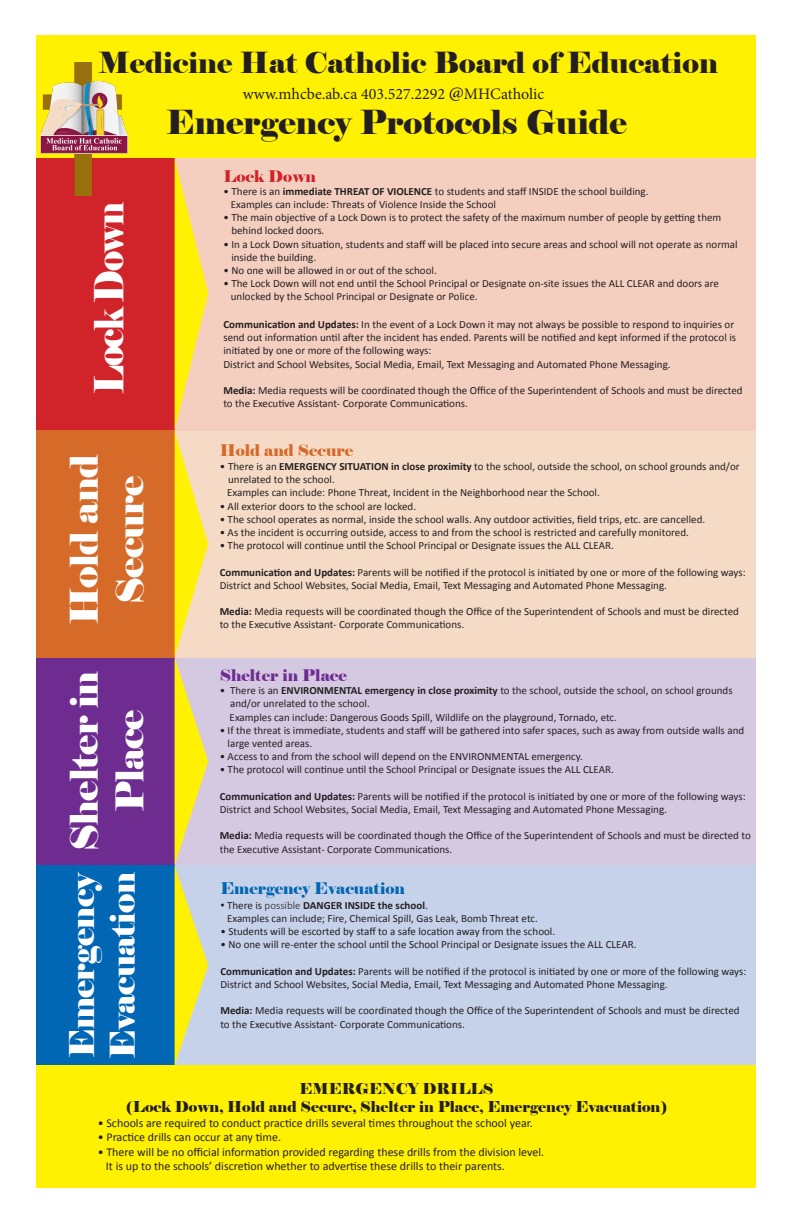
<style>
.page{position:relative;width:792px;height:1224px;background:#fff}
.page>*{position:absolute;margin:0;border:0;box-sizing:border-box;transform-origin:0 0}
.t1{font:40px "Elephant";letter-spacing:-.04em;color:#fff;scale:.88 1}
.t2{font:38px/45.6px "Elephant";letter-spacing:-.02em;color:#fff;text-align:center}
.t3{font:34px/40.8px "Elephant";letter-spacing:-.02em;color:#fff}
.t4{font:33px "Elephant";color:#231f20}
.t5{font:29px "Elephant";color:#231f20}
.t6{font:16px "Minion Pro";color:#231f20}
.t7{font:16px "Elephant";color:#0166b3}
.t8{font:16px "Elephant";color:#6e2c91}
.t9{font:16px "Elephant";color:#d56a29}
.t10{font:16px "Elephant";color:#d1232a}
.t11{font:15px/18px "Elephant";color:#231f20;text-align:center}
.t12{font:12px "Calibri";color:#231f20}
.t13{font:11px/13.2px "Calibri";color:#231f20}
.s1{font-size:20px}
.s2{font-weight:700}
.s3{font-family:"Times New Roman";font-size:12px}
.s4{font-weight:300}
</style>
<div class="page">
<div style="left:173px;top:430px;width:583px;height:228px;background:#f5dbc6"></div>
<div style="left:173px;top:158px;width:583px;height:273px;background:#f4cfc0"></div>
<div style="left:36px;top:36px;width:720px;height:122px;background:#fff101"></div>
<div style="left:36px;top:158px;width:139px;height:273px;background:#d1232a"></div>
<div style="left:36px;top:431px;width:139px;height:227px;background:#d56a29"></div>
<img style="left:41px;top:63px;width:86px;height:132px">
<div style="left:175px;top:658px;width:581px;height:219px;background:#d5c9e2"></div>
<div style="left:36px;top:658px;width:139px;height:207px;background:#6e2c91"></div>
<div style="left:175px;top:865px;width:581px;height:201px;background:#c6d2ea"></div>
<div style="left:36px;top:865px;width:139px;height:201px;background:#0166b3"></div>
<svg style="left:175px;top:160px;width:33px;height:906px"></svg>
<div style="left:36px;top:1066px;width:720px;height:122px;background:#fff101"></div>
<p class="t5" style="left:98px;top:45px;width:621px">Medicine Hat Catholic Board of Education</p>
<p class="t6" style="left:243px;top:83px;width:303px">www.mhcbe.ab.ca 403.527.2292 <span class="s1">@</span>MHCatholic</p>
<p class="t1" style="left:84px;top:394px;width:219px;rotate:-90deg">Lock Down</p>
<p class="t2" style="left:62px;top:625px;width:172px;rotate:-90deg">Hold and</p>
<p class="t2" style="left:108px;top:604px;width:129px;rotate:-90deg">Secure</p>
<p class="t4" style="left:166px;top:101px;width:462px">Emergency Protocols Guide</p>
<p class="t10" style="left:223px;top:166px;width:94px">Lock Down</p>
<p class="t13" style="left:223px;top:184px;width:427px">• There is an <span class="s2">immediate THREAT OF VIOLENCE</span> to students and staff INSIDE the school building.</p>
<p class="t13" style="left:231px;top:198px;width:267px">Examples can include: Threats of Violence Inside the School</p>
<p class="t13" style="left:231px;top:211px;width:492px;text-indent:-8px">• The main objective of a Lock Down is to protect the safety of the maximum number of people by getting them behind locked doors.</p>
<p class="t13" style="left:231px;top:237px;width:508px;text-indent:-8px">• In a Lock Down situation, students and staff will be placed into secure areas and school will not operate as normal inside the building.</p>
<p class="t13" style="left:223px;top:264px;width:215px">• No one will be allowed in or out of the school.</p>
<p class="t13" style="left:223px;top:277px;width:497px">• The Lock Down will not end until the School Principal or Designate on-site issues the ALL CLEAR and doors are</p>
<p class="t13" style="left:231px;top:290px;width:248px">unlocked by the School Principal or Designate or Police.</p>
<p class="t13" style="left:223px;top:318px;width:514px"><span class="s2">Communication and Updates:</span> In the event of a Lock Down it may not always be possible to respond to inquiries or send out information until after the incident has ended. Parents will be notified and kept informed if the protocol is initiated by one or more of the following ways:</p>
<p class="t13" style="left:223px;top:357px;width:449px">District and School Websites, Social Media, Email, Text Messaging and Automated Phone Messaging.</p>
<p class="t13" style="left:223px;top:384px;width:521px"><span class="s2">Media:</span> Media requests will be coordinated though the Office of the Superintendent of Schools and must be directed to the Executive Assistant- Corporate Communications.</p>
<p class="t9" style="left:220px;top:440px;width:135px">Hold and Secure</p>
<p class="t13" style="left:228px;top:460px;width:513px;text-indent:-8px">• There is an <span class="s2">EMERGENCY SITUATION in close proximity</span> to the school, outside the school, on school grounds and/or unrelated to the school.</p>
<p class="t13" style="left:227px;top:486px;width:374px">Examples can include: Phone Threat, Incident in the Neighborhood near the School.</p>
<p class="t13" style="left:220px;top:499px;width:198px">• All exterior doors to the school are locked.</p>
<p class="t13" style="left:220px;top:513px;width:487px">• The school operates as normal, inside the school walls. Any outdoor activities, field trips, etc. are cancelled.</p>
<p class="t13" style="left:220px;top:526px;width:471px">• As the incident is occurring outside, access to and from the school is restricted and carefully monitored.</p>
<p class="t13" style="left:220px;top:539px;width:396px">• The protocol will continue until the School Principal or Designate issues the ALL CLEAR.</p>
<p class="t13" style="left:220px;top:565px;width:528px"><span class="s2">Communication and Updates:</span> Parents will be notified if the protocol is initiated by one or more of the following ways:</p>
<p class="t13" style="left:220px;top:579px;width:449px">District and School Websites, Social Media, Email, Text Messaging and Automated Phone Messaging.</p>
<p class="t13" style="left:220px;top:605px;width:521px"><span class="s2">Media:</span> Media requests will be coordinated though the Office of the Superintendent of Schools and must be directed to the Executive Assistant- Corporate Communications.</p>
<p class="t2" style="left:62px;top:851px;width:181px;rotate:-90deg">Shelter in<br>Place</p>
<p class="t8" style="left:220px;top:665px;width:129px">Shelter in Place</p>
<p class="t13" style="left:230px;top:684px;width:504px;text-indent:-10px">• There is an <span class="s2">ENVIRONMENTAL emergency in close proximity</span> to the school, outside the school, on school grounds and/or unrelated to the school.</p>
<p class="t13" style="left:230px;top:710px;width:389px">Examples can include: Dangerous Goods Spill, Wildlife on the playground, Tornado, etc.</p>
<p class="t13" style="left:228px;top:724px;width:518px;text-indent:-8px">• If the threat is immediate, students and staff will be gathered into safer spaces, such as away from outside walls and large vented areas.</p>
<p class="t13" style="left:220px;top:750px;width:365px">• Access to and from the school will depend on the ENVIRONMENTAL emergency.</p>
<p class="t13" style="left:220px;top:763px;width:396px">• The protocol will continue until the School Principal or Designate issues the ALL CLEAR.</p>
<p class="t13" style="left:220px;top:790px;width:528px"><span class="s2">Communication and Updates:</span> Parents will be notified if the protocol is initiated by one or more of the following ways:</p>
<p class="t13" style="left:220px;top:803px;width:449px">District and School Websites, Social Media, Email, Text Messaging and Automated Phone Messaging.</p>
<p class="t13" style="left:220px;top:829px;width:533px"><span class="s2">Media:</span> Media requests will be coordinated though the Office of the Superintendent of Schools and must be directed to the Executive Assistant- Corporate Communications.</p>
<p class="t3" style="left:62px;top:1059px;width:190px;rotate:-90deg">Emergency<br>Evacuation</p>
<p class="t7" style="left:220px;top:879px;width:186px">Emergency Evacuation</p>
<p class="t13" style="left:227px;top:899px;width:312px;text-indent:-7px"><span class="s3">•</span> There is <span class="s4">possible</span> <span class="s2">DANGER INSIDE the school</span>.<br>Examples can include; Fire, Chemical Spill, Gas Leak, Bomb Threat etc.</p>
<p class="t13" style="left:220px;top:925px;width:336px">• Students will be escorted by staff to a safe location away from the school.</p>
<p class="t13" style="left:220px;top:938px;width:418px">• No one will re-enter the school until the School Principal or Designate issues the ALL CLEAR.</p>
<p class="t13" style="left:220px;top:965px;width:528px"><span class="s2">Communication and Updates:</span> Parents will be notified if the protocol is initiated by one or more of the following ways:<br>District and School Websites, Social Media, Email, Text Messaging and Automated Phone Messaging.</p>
<p class="t13" style="left:220px;top:1004px;width:521px"><span class="s2">Media:</span> Media requests will be coordinated though the Office of the Superintendent of Schools and must be directed to the Executive Assistant- Corporate Communications.</p>
<p class="t11" style="left:126px;top:1080px;width:543px">EMERGENCY DRILLS<br>(Lock Down, Hold and Secure, Shelter in Place, Emergency Evacuation)</p>
<p class="t12" style="left:98px;top:1115px;width:437px">• Schools are required to conduct practice drills several times throughout the school year.</p>
<p class="t12" style="left:98px;top:1130px;width:185px">• Practice drills can occur at any time.</p>
<p class="t12" style="left:98px;top:1144px;width:448px">• There will be no official information provided regarding these drills from the division level.</p>
<p class="t12" style="left:106px;top:1158px;width:401px">It is up to the schools’ discretion whether to advertise these drills to their parents.</p>
</div>
